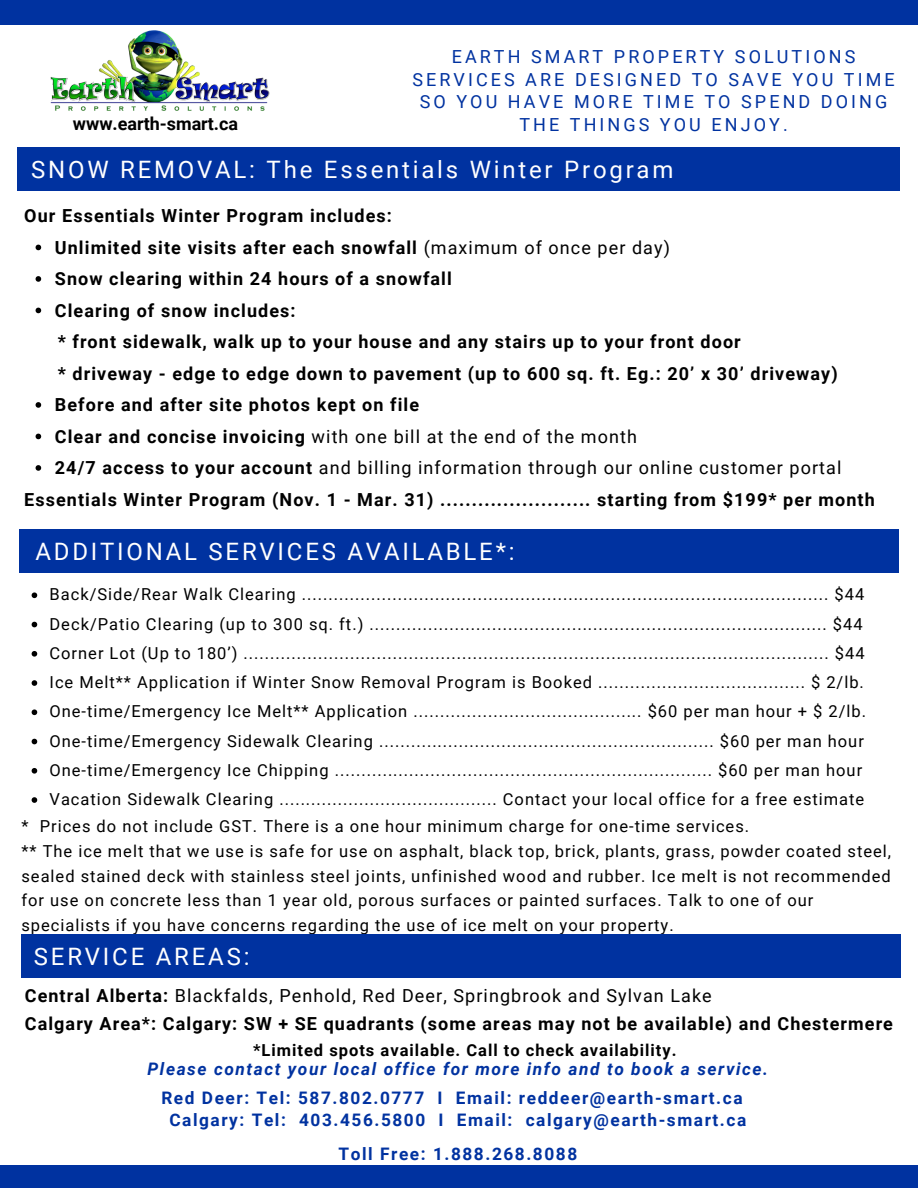
<style>
.page{position:relative;width:918px;height:1188px;background:#fff}
.page>*{position:absolute;margin:0;border:0;box-sizing:border-box;transform-origin:0 0}
.t1{font:24px "Roboto";letter-spacing:.115em;color:#fff}
.t2{font:700 18px/31.5px "Roboto";letter-spacing:.06em;color:#000}
.t3{font:18px/22.5px "Roboto";letter-spacing:.17em;color:#0032a0;text-align:center}
.t4{font:700 18px "Roboto";color:#000}
.t5{font:700 17.25px/22.6px "Roboto";letter-spacing:.09em;color:#0032a0;text-align:center}
.t6{font:italic 700 17.25px "Roboto";letter-spacing:.09em;color:#0032a0}
.t7{font:16.5px/29.2px "Roboto";letter-spacing:.06em;color:#000}
.t8{font:700 16.5px "Roboto";letter-spacing:.06em;color:#000}
.s1{font-weight:400}
</style>
<div class="page">
<div style="left:0;top:1166px;width:918px;height:22px;background:#0032a0"></div>
<div style="left:0;top:0;width:918px;height:25px;background:#0032a0"></div>
<div style="left:18px;top:148px;width:882px;height:42px;background:#0032a0"></div>
<svg style="left:36px;top:245px;width:5px;height:5px"></svg>
<svg style="left:36px;top:276px;width:5px;height:6px"></svg>
<svg style="left:36px;top:308px;width:5px;height:5px"></svg>
<svg style="left:36px;top:402px;width:5px;height:6px"></svg>
<svg style="left:36px;top:434px;width:5px;height:5px"></svg>
<svg style="left:36px;top:465px;width:5px;height:6px"></svg>
<img style="left:50px;top:30px;width:220px;height:81px">
<div style="left:19px;top:530px;width:879px;height:43px;background:#0032a0"></div>
<svg style="left:32px;top:592px;width:5px;height:6px"></svg>
<svg style="left:32px;top:622px;width:5px;height:5px"></svg>
<svg style="left:32px;top:651px;width:5px;height:6px"></svg>
<svg style="left:32px;top:680px;width:5px;height:6px"></svg>
<svg style="left:32px;top:709px;width:5px;height:6px"></svg>
<svg style="left:32px;top:739px;width:5px;height:5px"></svg>
<svg style="left:32px;top:768px;width:5px;height:6px"></svg>
<svg style="left:32px;top:797px;width:5px;height:6px"></svg>
<div style="left:21px;top:935px;width:880px;height:43px;background:#0032a0"></div>
<p class="t3" style="left:412px;top:46px;width:484px">EARTH SMART PROPERTY SOLUTIONS<br>SERVICES ARE DESIGNED TO SAVE YOU TIME<br>SO YOU HAVE MORE TIME TO SPEND DOING<br>THE THINGS YOU ENJOY.</p>
<h1 class="t1" style="left:31px;top:156px;width:644px">SNOW REMOVAL: The Essentials Winter Program</h1>
<p class="t4" style="left:73px;top:114px;width:167px">www.earth-smart.ca</p>
<p class="t2" style="left:24px;top:200px;width:369px">Our Essentials Winter Program includes:</p>
<p class="t2" style="left:55px;top:232px;width:617px">Unlimited site visits after each snowfall <span class="s1">(maximum of once per day)<br></span>Snow clearing within 24 hours of a snowfall<br>Clearing of snow includes:</p>
<p class="t2" style="left:58px;top:326px;width:782px">* front sidewalk, walk up to your house and any stairs up to your front door<br>* driveway - edge to edge down to pavement (up to 600 sq. ft. Eg.: 20’ x 30’ driveway)</p>
<p class="t2" style="left:55px;top:389px;width:788px">Before and after site photos kept on file<br>Clear and concise invoicing <span class="s1">with one bill at the end of the month<br></span>24/7 access to your account <span class="s1">and billing information through our online customer portal</span></p>
<p class="t2" style="left:24px;top:484px;width:852px">Essentials Winter Program (Nov. 1 - Mar. 31) ........................ starting from $199* per month</p>
<h1 class="t1" style="left:35px;top:537px;width:481px">ADDITIONAL SERVICES AVAILABLE*:</h1>
<p class="t7" style="left:50px;top:580px;width:818px">Back/Side/Rear Walk Clearing ................................................................................................... $44<br>Deck/Patio Clearing (up to 300 sq. ft.) ...................................................................................... $44<br>Corner Lot (Up to 180’) .............................................................................................................. $44<br>Ice Melt** Application if Winter Snow Removal Program is Booked ....................................... $ 2/lb.<br>One-time/Emergency Ice Melt** Application ........................................... $60 per man hour + $ 2/lb.<br>One-time/Emergency Sidewalk Clearing ............................................................... $60 per man hour One-time/Emergency Ice Chipping ....................................................................... $60 per man hour Vacation Sidewalk Clearing ......................................... Contact your local office for a free estimate</p>
<p class="t7" style="left:21px;top:814px;width:871px;line-height:24.8px">* Prices do not include GST. There is a one hour minimum charge for one-time services.<br>** The ice melt that we use is safe for use on asphalt, black top, brick, plants, grass, powder coated steel, sealed stained deck with stainless steel joints, unfinished wood and rubber. Ice melt is not recommended for use on concrete less than 1 year old, porous surfaces or painted surfaces. Talk to one of our specialists if you have concerns regarding the use of ice melt on your property.</p>
<h1 class="t1" style="left:34px;top:943px;width:217px">SERVICE AREAS:</h1>
<p class="t2" style="left:25px;top:982px;width:870px;line-height:28.2px">Central Alberta: <span class="s1">Blackfalds, Penhold, Red Deer, Springbrook and Sylvan Lake<br></span>Calgary Area*: Calgary: SW + SE quadrants (some areas may not be available) and Chestermere</p>
<p class="t8" style="left:253px;top:1041px;width:425px">*Limited spots available. Call to check availability.</p>
<p class="t6" style="left:148px;top:1059px;width:622px">Please contact your local office for more info and to book a service.</p>
<p class="t5" style="left:161px;top:1086px;width:586px">Red Deer: Tel: 587.802.0777 I Email: reddeer@earth-smart.ca<br>Calgary: Tel: 403.456.5800 I Email: calgary@earth-smart.ca</p>
<p class="t5" style="left:338px;top:1143px;width:240px">Toll Free: 1.888.268.8088</p>
</div>
